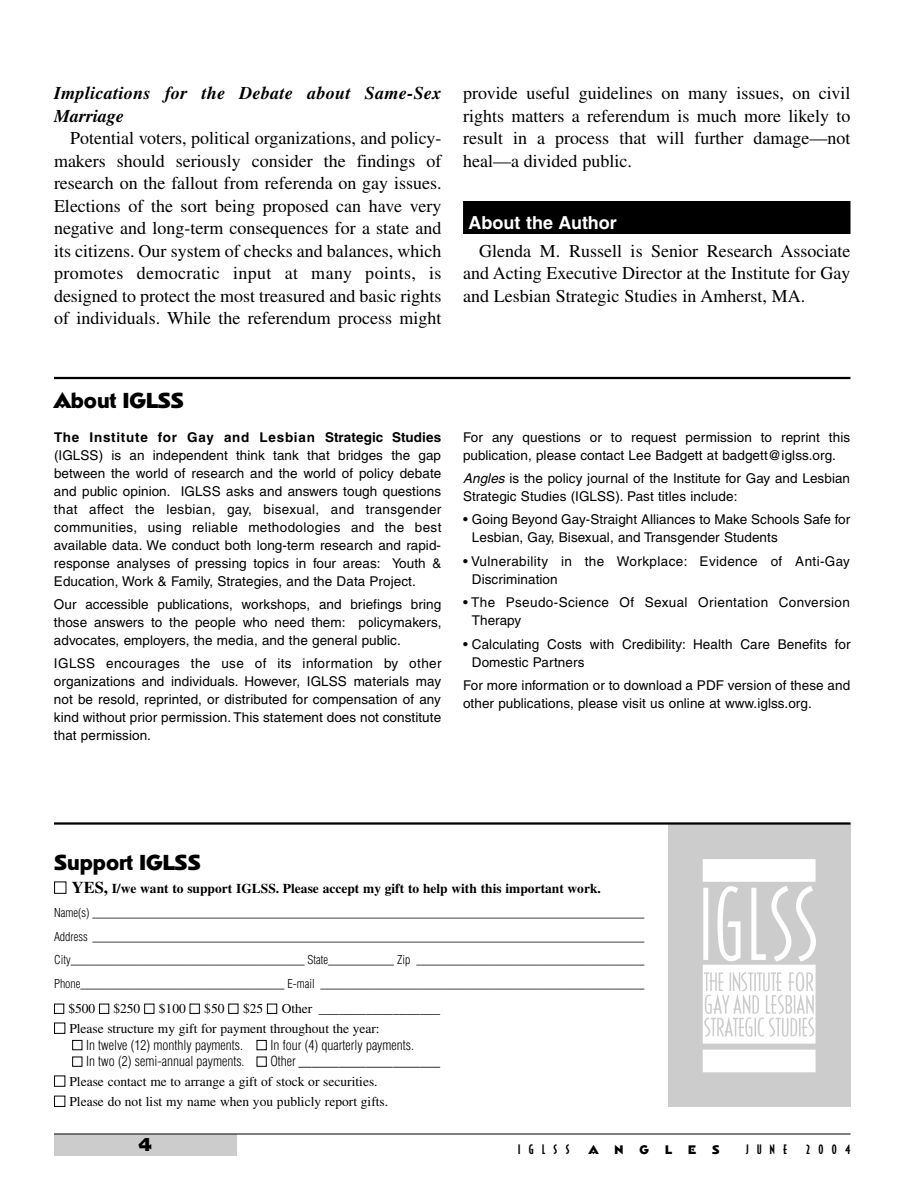
<style>
.page{position:relative;width:918px;height:1188px;background:#fff}
.page>*{position:absolute;margin:0;border:0;box-sizing:border-box;transform-origin:0 0}
.t1{font:21px "Au Novel Gothic";color:#000}
.t2{font:18px/22.5px "Times";color:#000;text-align:justify}
.t3{font:italic 700 18px/22.5px "Times";letter-spacing:.02em;color:#000}
.t4{font:700 18px "Helvetica";color:#fff}
.t5{font:18px "Au Novel Gothic";color:#000}
.t6{font:13.5px/18px "Helvetica";letter-spacing:.005em;color:#000}
.t7{font:13.5px "Times";color:#000}
.t8{font:13.5px/18px "Helvetica";letter-spacing:.03em;color:#000}
.t9{font:300 condensed 13.5px "Helvetica";color:#000}
.t10{font:700 13.5px "Times";color:#000}
.t11{font:700 13.5px "Helvetica";letter-spacing:.055em;color:#000}
.t12{font:300 condensed 12px/23.7px "Helvetica";color:#000;text-align:justify}
.t13{font:12px "Au Casablanca";letter-spacing:.72em;color:#000}
.t14{font:12px "Au Novel Gothic";color:#000}
.s1{font-style:italic}
.s2{color:#fff}
.s3{font-size:16.5px}
</style>
<div class="page">
<div style="left:54px;top:1134px;width:183px;height:22px;background:#ccc"></div>
<div style="left:463px;top:201px;width:387px;height:33px;background:#000"></div>
<hr style="left:54px;top:1134px;width:796px;height:1px;background:#000">
<div style="left:668px;top:824px;width:182px;height:283px;background:#ccc"></div>
<img style="left:703px;top:859px;width:112px;height:213px">
<hr style="left:54px;top:822px;width:796px;height:3px;background:#000">
<hr style="left:54px;top:377px;width:796px;height:2px;background:#000">
<h2 class="t3" style="left:54px;top:83px;width:389px">Implications for the Debate about Same-Sex<br>Marriage</h2>
<p class="t2" style="left:54px;top:129px;width:389px;text-indent:16px">Potential voters, political organizations, and policy&shy;makers should seriously consider the findings of research on the fallout from referenda on gay issues.<br>Elections of the sort being proposed can have very negative and long-term consequences for a state and its citizens. Our system of checks and balances, which promotes democratic input at many points, is designed to protect the most treasured and basic rights of individuals. While the referendum process might</p>
<h2 class="t2" style="left:463px;top:84px;width:389px">provide useful guidelines on many issues, on civil rights matters a referendum is much more likely to result in a process that will further damage—not heal—a divided public.</h2>
<h2 class="t4" style="left:469px;top:215px;width:150px">About the Author</h2>
<h2 class="t2" style="left:463px;top:241px;width:389px;text-indent:16px">Glenda M. Russell is Senior Research Associate and Acting Executive Director at the Institute for Gay and Lesbian Strategic Studies in Amherst, MA.</h2>
<h1 class="t1" style="left:54px;top:389px;width:132px">About IGLSS</h1>
<p class="t11" style="left:54px;top:432px;width:389px">The Institute for Gay and Lesbian Strategic Studies</p>
<p class="t6" style="left:54px;top:447px;width:389px;text-align:justify">(IGLSS) is an independent think tank that bridges the gap between the world of research and the world of policy debate and public opinion. IGLSS asks and answers tough questions that affect the lesbian, gay, bisexual, and transgender communities, using reliable methodologies and the best available data. We conduct both long-term research and rapid&shy;response analyses of pressing topics in four areas: Youth &amp; Education, Work &amp; Family, Strategies, and the Data Project.</p>
<p class="t6" style="left:54px;top:597px;width:389px;text-align:justify">Our accessible publications, workshops, and briefings bring those answers to the people who need them: policymakers, advocates, employers, the media, and the general public.</p>
<p class="t6" style="left:54px;top:656px;width:389px;text-align:justify">IGLSS encourages the use of its information by other organizations and individuals. However, IGLSS materials may not be resold, reprinted, or distributed for compensation of any kind without prior permission. This statement does not constitute that permission.</p>
<p class="t6" style="left:463px;top:429px;width:389px">For any questions or to request permission to reprint this publication, please contact Lee Badgett at badgett@iglss.org.</p>
<p class="t6" style="left:463px;top:471px;width:389px"><span class="s1">Angles</span> is the policy journal of the Institute for Gay and Lesbian<br>Strategic Studies (IGLSS). Past titles include:</p>
<p class="t6" style="left:472px;top:512px;width:380px;text-indent:-9px">• Going Beyond Gay-Straight Alliances to Make Schools Safe for<br>Lesbian, Gay, Bisexual, and Transgender Students</p>
<p class="t8" style="left:472px;top:553px;width:380px;text-indent:-9px">• Vulnerability in the Workplace: Evidence of Anti-Gay<br>Discrimination</p>
<p class="t8" style="left:472px;top:595px;width:380px;text-indent:-9px">• The Pseudo-Science Of Sexual Orientation Conversion<br>Therapy</p>
<p class="t6" style="left:472px;top:636px;width:380px;text-indent:-9px">• Calculating Costs with Credibility: Health Care Benefits for<br>Domestic Partners</p>
<p class="t6" style="left:463px;top:678px;width:389px">For more information or to download a PDF version of these and other publications, please visit us online at www.iglss.org.</p>
<h1 class="t1" style="left:54px;top:851px;width:148px">Support IGLSS</h1>
<p class="t10" style="left:54px;top:881px;width:548px"><span class="s2">■</span> <span class="s3">YES,</span> I/we want to support IGLSS. Please accept my gift to help with this important work.</p>
<p class="t12" style="left:54px;top:901px;width:592px">Name(s) ____________________________________________________________________________________________ Address ____________________________________________________________________________________________ City_______________________________________ State___________ Zip ______________________________________ Phone__________________________________ E-mail ______________________________________________________</p>
<p class="t7" style="left:54px;top:1004px;width:388px"><span class="s2">■</span> $500 <span class="s2">■</span> $250 <span class="s2">■</span> $100 <span class="s2">■</span> $50 <span class="s2">■</span> $25 <span class="s2">■</span> Other __________________</p>
<p class="t7" style="left:54px;top:1024px;width:327px"><span class="s2">■</span> Please structure my gift for payment throughout the year:</p>
<p class="t9" style="left:72px;top:1037px;width:343px"><span class="s2">■</span> In twelve (12) monthly payments. <span class="s2">■</span> In four (4) quarterly payments.</p>
<p class="t9" style="left:72px;top:1054px;width:370px"><span class="s2">■</span> In two (2) semi-annual payments. <span class="s2">■</span> Other _____________________</p>
<p class="t7" style="left:54px;top:1077px;width:325px"><span class="s2">■</span> Please contact me to arrange a gift of stock or securities.</p>
<p class="t7" style="left:54px;top:1097px;width:336px"><span class="s2">■</span> Please do not list my name when you publicly report gifts.</p>
<h2 class="t5" style="left:139px;top:1134px;width:15px">4</h2>
<p class="t13" style="left:519px;top:1143px;width:52px">IGLSS</p>
<p class="t14" style="left:589px;top:1143px;width:11px">A</p>
<p class="t14" style="left:614px;top:1143px;width:10px">N</p>
<p class="t14" style="left:639px;top:1143px;width:11px">G</p>
<p class="t14" style="left:665px;top:1143px;width:8px">L</p>
<p class="t14" style="left:688px;top:1143px;width:9px">E</p>
<p class="t14" style="left:712px;top:1143px;width:9px">S</p>
<p class="t13" style="left:746px;top:1143px;width:42px">JUNE</p>
<p class="t13" style="left:807px;top:1143px;width:45px">2004</p>
</div>
